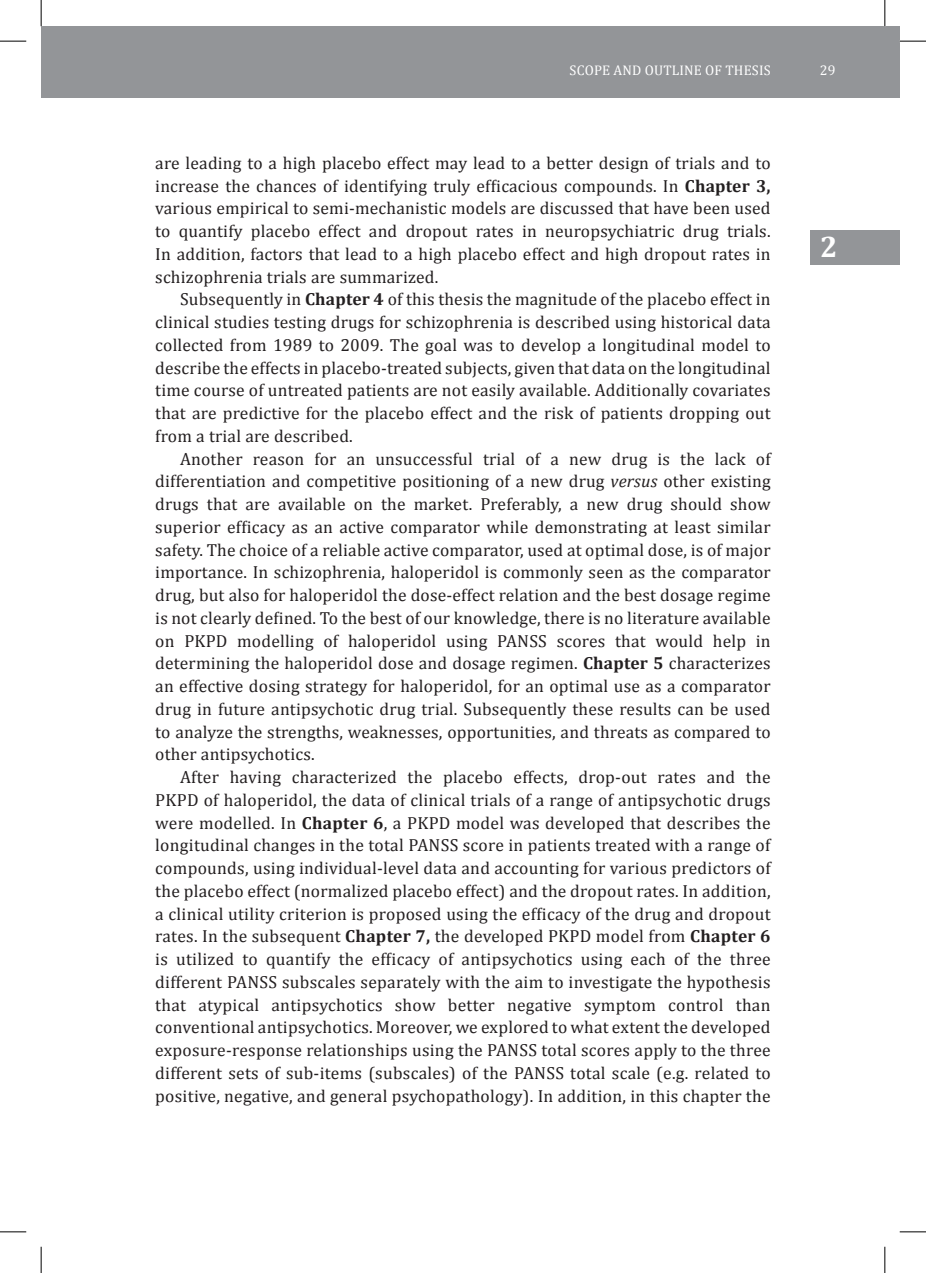
<style>
.page{position:relative;width:926px;height:1273px;background:#fff}
.page>*{position:absolute;margin:0;border:0;box-sizing:border-box;transform-origin:0 0}
.t1{font:700 29.75px "Cambria";color:#fff}
.t2{font:17.5px/22.8px "Cambria";letter-spacing:.01em;color:#231f20;text-align:justify}
.t3{font:14px "Cambria";letter-spacing:.01em;color:#fff}
.s1{font-weight:700}
.s2{font-style:italic}
</style>
<div class="page">
<div style="left:41px;top:26px;width:858px;height:72px;background:#939598"></div>
<div style="left:810px;top:230px;width:89px;height:34px;background:#939598"></div>
<svg style="left:0;top:41px;width:26px;height:1px"></svg>
<svg style="left:899px;top:41px;width:27px;height:1px"></svg>
<svg style="left:0;top:1231px;width:26px;height:1px"></svg>
<svg style="left:899px;top:1231px;width:27px;height:1px"></svg>
<svg style="left:41px;top:0;width:1px;height:26px"></svg>
<svg style="left:41px;top:1247px;width:1px;height:26px"></svg>
<svg style="left:884px;top:0;width:1px;height:26px"></svg>
<svg style="left:884px;top:1247px;width:1px;height:26px"></svg>
<p class="t3" style="left:569px;top:62px;width:17px">Scope</p>
<p class="t3" style="left:613px;top:62px;width:10px">and</p>
<p class="t3" style="left:644px;top:62px;width:19px">Outline</p>
<p class="t3" style="left:705px;top:62px;width:37px">of Thesis</p>
<p class="t2" style="left:155px;top:151px;width:617px">are leading to a high placebo effect may lead to a better design of trials and to increase the chances of identifying truly efficacious compounds. In <span class="s1">Chapter 3, </span>various empirical to semi-mechanistic models are discussed that have been used to quantify placebo effect and dropout rates in neuropsychiatric drug trials.<br>In addition, factors that lead to a high placebo effect and high dropout rates in schizophrenia trials are summarized.</p>
<p class="t2" style="left:155px;top:288px;width:617px;text-indent:25px">Subsequently in <span class="s1">Chapter 4</span> of this thesis the magnitude of the placebo effect in clinical studies testing drugs for schizophrenia is described using historical data collected from 1989 to 2009. The goal was to develop a longitudinal model to describe the effects in placebo-treated subjects, given that data on the longitudinal time course of untreated patients are not easily available. Additionally covariates that are predictive for the placebo effect and the risk of patients dropping out from a trial are described.</p>
<p class="t2" style="left:155px;top:447px;width:617px;text-indent:25px">Another reason for an unsuccessful trial of a new drug is the lack of differentiation and competitive positioning of a new drug <span class="s2">versus</span> other existing drugs that are available on the market. Preferably, a new drug should show superior efficacy as an active comparator while demonstrating at least similar safety. The choice of a reliable active comparator, used at optimal dose, is of major importance. In schizophrenia, haloperidol is commonly seen as the comparator drug, but also for haloperidol the dose-effect relation and the best dosage regime is not clearly defined. To the best of our knowledge, there is no literature available on PKPD modelling of haloperidol using PANSS scores that would help in determining the haloperidol dose and dosage regimen. <span class="s1">Chapter 5</span> characterizes an effective dosing strategy for haloperidol, for an optimal use as a comparator drug in future antipsychotic drug trial. Subsequently these results can be used to analyze the strengths, weaknesses, opportunities, and threats as compared to other antipsychotics.</p>
<p class="t2" style="left:155px;top:766px;width:617px;text-indent:25px">After having characterized the placebo effects, drop-out rates and the PKPD of haloperidol, the data of clinical trials of a range of antipsychotic drugs were modelled. In <span class="s1">Chapter 6</span>, a PKPD model was developed that describes the longitudinal changes in the total PANSS score in patients treated with a range of compounds, using individual-level data and accounting for various predictors of the placebo effect (normalized placebo effect) and the dropout rates. In addition, a clinical utility criterion is proposed using the efficacy of the drug and dropout rates. In the subsequent <span class="s1">Chapter 7,</span> the developed PKPD model from <span class="s1">Chapter 6 </span>is utilized to quantify the efficacy of antipsychotics using each of the three different PANSS subscales separately with the aim to investigate the hypothesis that atypical antipsychotics show better negative symptom control than conventional antipsychotics. Moreover, we explored to what extent the developed exposure-response relationships using the PANSS total scores apply to the three different sets of sub-items (subscales) of the PANSS total scale (e.g. related to positive, negative, and general psychopathology). In addition, in this chapter the</p>
<p class="t3" style="left:820px;top:62px;width:17px">29</p>
<h1 class="t1" style="left:820px;top:229px;width:19px">2</h1>
</div>
